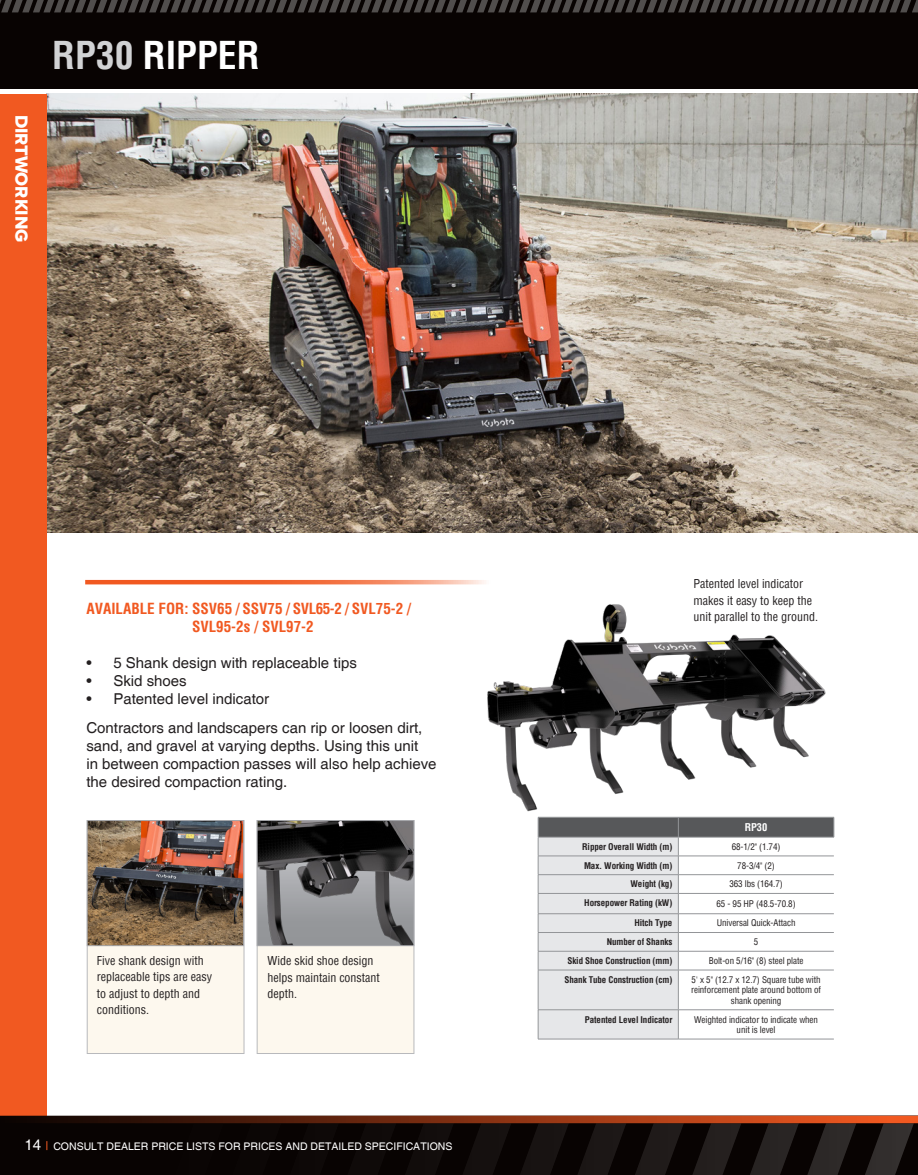
<style>
.page{position:relative;width:918px;height:1175px;background:#fff}
.page>*{position:absolute;margin:0;border:0;box-sizing:border-box;transform-origin:0 0}
.t1{font:700 condensed 37.5px "Helvetica";color:#fff}
.t2{font:18.3px "Proxima Nova Extrabld";color:#fff}
.t3{font:15px/18px "Helvetica";color:#231f20}
.t4{font:700 condensed 15px/18px "Helvetica";color:#f15921;text-align:center}
.t5{font:condensed 12px/16.5px "Helvetica";color:#231f20}
.t6{font:10.5px "Helvetica";color:#fff}
.t7{font:700 condensed 10.5px "Helvetica";color:#fff}
.t8{font:condensed 9px/10.5px "Helvetica";letter-spacing:-.01em;color:#231f20;text-align:center}
.t9{font:700 condensed 9px "Helvetica";letter-spacing:-.01em;color:#231f20}
.s1{color:#d1d2d4}
.s2{font-size:15px}
</style>
<div class="page">
<div style="left:0;top:0;width:918px;height:88px;background:#080302"></div>
<img style="left:47px;top:94px;width:871px;height:438px">
<svg style="left:0;top:0;width:918px;height:12px"></svg>
<div style="left:0;top:94px;width:47px;height:1021px;background:#f15921"></div>
<svg style="left:85px;top:580px;width:401px;height:4px;background:#f3794c"></svg>
<svg style="left:0;top:1115px;width:915px;height:59px;background:#20110c"></svg>
<div style="left:257px;top:820px;width:157px;height:233px;background:#fdf8ee;border:1px solid #b8b9bc"></div>
<img style="left:259px;top:822px;width:153px;height:122px">
<div style="left:257px;top:820px;width:157px;height:126px;border:1px solid #a8a9ad"></div>
<div style="left:87px;top:820px;width:157px;height:233px;background:#fdf8ee;border:1px solid #b8b9bc"></div>
<img style="left:89px;top:822px;width:153px;height:122px">
<div style="left:87px;top:820px;width:157px;height:126px;border:1px solid #a8a9ad"></div>
<img style="left:487px;top:604px;width:347px;height:223px">
<svg style="left:538px;top:817px;width:297px;height:222px"></svg>
<hr style="left:678px;top:1038px;width:156px;height:1px;background:#939598">
<p class="t2" style="left:35px;top:115px;width:129px;rotate:90deg">DIRTWORKING</p>
<h1 class="t1" style="left:52px;top:30px;width:209px"><span class="s1">RP30</span> RIPPER</h1>
<p class="t4" style="left:86px;top:600px;width:326px">AVAILABLE FOR: SSV65 / SSV75 / SVL65-2 / SVL75-2 /<br>SVL95-2s / SVL97-2</p>
<p class="t3" style="left:86px;top:654px;width:272px">• 5 Shank design with replaceable tips</p>
<p class="t3" style="left:86px;top:672px;width:102px">• Skid shoes</p>
<p class="t3" style="left:86px;top:685px;width:337px;line-height:28.5px">• Patented level indicator<br>Contractors and landscapers can rip or loosen dirt,</p>
<p class="t3" style="left:86px;top:737px;width:352px">sand, and gravel at varying depths. Using this unit<br>in between compaction passes will also help achieve the desired compaction rating.</p>
<p class="t5" style="left:97px;top:951px;width:117px">Five shank design with replaceable tips are easy to adjust to depth and conditions.</p>
<p class="t5" style="left:267px;top:952px;width:114px">Wide skid shoe design helps maintain constant depth.</p>
<p class="t6" style="left:24px;top:1140px;width:429px"><span class="s2">14</span> CONSULT DEALER PRICE LISTS FOR PRICES AND DETAILED SPECIFICATIONS</p>
<p class="t5" style="left:693px;top:575px;width:126px">Patented level indicator makes it easy to keep the unit parallel to the ground.</p>
<p class="t7" style="left:745px;top:820px;width:24px">RP30</p>
<p class="t9" style="left:582px;top:840px;width:92px">Ripper Overall Width (m)</p>
<p class="t8" style="left:732px;top:841px;width:50px">68-1/2" (1.74)</p>
<p class="t9" style="left:584px;top:859px;width:90px">Max. Working Width (m)</p>
<p class="t8" style="left:737px;top:860px;width:39px">78-3/4" (2)</p>
<p class="t9" style="left:631px;top:878px;width:43px">Weight (kg)</p>
<p class="t8" style="left:729px;top:878px;width:55px">363 lbs (164.7)</p>
<p class="t9" style="left:584px;top:897px;width:90px">Horsepower Rating (kW)</p>
<p class="t8" style="left:717px;top:898px;width:81px">65 - 95 HP (48.5-70.8)</p>
<p class="t9" style="left:634px;top:917px;width:39px">Hitch Type</p>
<p class="t8" style="left:717px;top:917px;width:80px">Universal Quick-Attach</p>
<p class="t9" style="left:607px;top:936px;width:67px">Number of Shanks</p>
<p class="t8" style="left:754px;top:936px;width:6px">5</p>
<p class="t9" style="left:567px;top:954px;width:106px">Skid Shoe Construction (mm)</p>
<p class="t8" style="left:709px;top:955px;width:96px">Bolt-on 5/16" (8) steel plate</p>
<p class="t9" style="left:565px;top:973px;width:109px">Shank Tube Construction (cm)</p>
<p class="t8" style="left:691px;top:974px;width:131px">5' x 5" (12.7 x 12.7) Square tube with reinforcement plate around bottom of shank opening</p>
<p class="t9" style="left:585px;top:1013px;width:89px">Patented Level Indicator</p>
<p class="t8" style="left:694px;top:1013px;width:125px">Weighted indicator to indicate when unit is level</p>
</div>
